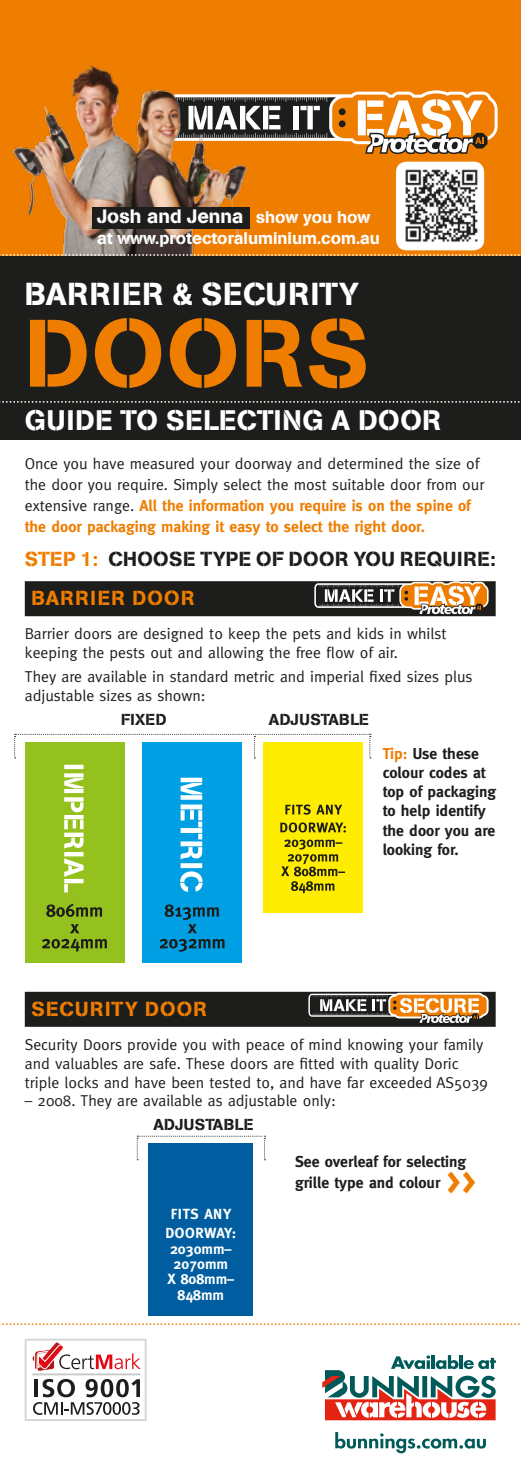
<style>
.page{position:relative;width:521px;height:1474px;background:#fff}
.page>*{position:absolute;margin:0;border:0;box-sizing:border-box;transform-origin:0 0}
.t1{font:94.5px "AG Book Stencil";letter-spacing:.02em;color:#ef7d00}
.t2{font:700 35px "Meta";color:#ef7d00}
.t3{font:31.5px "AG Book Stencil";letter-spacing:.04em;color:#fff}
.t4{font:28px "AG Book Stencil";letter-spacing:.02em;color:#fff}
.t5{font:20.12px/38.7px "AG Book Stencil";letter-spacing:.02em;color:#1d1d1b}
.t6{font:20.12px "AG Book Stencil";letter-spacing:.06em;color:#ef7d00}
.t7{font:19.25px "AG Book Stencil";color:#fff}
.t8{font:16.62px "AG Book Stencil";color:#fff}
.t9{font:15.75px/18.9px "Meta";color:#1d1d1b}
.t10{font:700 15.75px/19.2px "Meta";color:#1d1d1b}
.t11{font:15.75px "AG Book Stencil";letter-spacing:.02em;color:#1d1d1b}
.t12{font:700 14.7px/15.2px "Meta";color:#fff;text-align:center}
.t13{font:700 14.7px/18.7px "Meta";letter-spacing:.04em;color:#fff;text-align:center}
.s1{font-size:16.62px}
.s2{font-weight:700;color:#ef7d00}
.s3{color:#ef7d00}
</style>
<div class="page">
<div style="left:0;top:0;width:521px;height:258px;background:#ef7d00"></div>
<svg style="left:258px;top:90px;width:239px;height:64px"></svg>
<img style="left:13px;top:64px;width:245px;height:190px">
<div style="left:93px;top:207px;width:157px;height:22px;background:#1d1d1b"></div>
<img style="left:397px;top:163px;width:86px;height:86px">
<div style="left:393px;top:159px;width:94px;height:94px;border:3px solid #ef7d00;border-radius:12px"></div>
<div style="left:0;top:256px;width:521px;height:183px;background:#1d1d1b"></div>
<svg style="left:0;top:254px;width:520px;height:2px"></svg>
<svg style="left:0;top:401px;width:520px;height:2px"></svg>
<div style="left:25px;top:581px;width:471px;height:35px;background:#1d1d1b"></div>
<div style="left:25px;top:991px;width:471px;height:35px;background:#1d1d1b"></div>
<div style="left:25px;top:742px;width:99px;height:220px;background:#95c11f"></div>
<svg style="left:64px;top:764px;width:20px;height:128px"></svg>
<svg style="left:42px;top:924px;width:65px;height:27px"></svg>
<svg style="left:46px;top:903px;width:56px;height:14px"></svg>
<div style="left:142px;top:742px;width:100px;height:220px;background:#009fe3"></div>
<svg style="left:180px;top:777px;width:23px;height:115px"></svg>
<svg style="left:160px;top:904px;width:64px;height:47px"></svg>
<div style="left:263px;top:742px;width:100px;height:170px;background:#ffed00"></div>
<svg style="left:281px;top:839px;width:64px;height:54px"></svg>
<svg style="left:280px;top:822px;width:66px;height:10px"></svg>
<svg style="left:285px;top:804px;width:57px;height:10px"></svg>
<svg style="left:14px;top:734px;width:357px;height:24px"></svg>
<svg style="left:137px;top:1135px;width:128px;height:25px"></svg>
<div style="left:149px;top:1143px;width:104px;height:172px;background:#005d9f"></div>
<svg style="left:308px;top:992px;width:180px;height:31px"></svg>
<svg style="left:314px;top:581px;width:174px;height:34px"></svg>
<svg style="left:0;top:1323px;width:520px;height:1px"></svg>
<svg style="left:322px;top:1355px;width:174px;height:65px"></svg>
<svg style="left:335px;top:1432px;width:151px;height:21px"></svg>
<svg style="left:25px;top:1338px;width:122px;height:82px"></svg>
<p class="t7" style="left:97px;top:205px;width:275px">Josh and Jenna <span class="s1">show you how</span></p>
<p class="t8" style="left:97px;top:228px;width:284px">at www.protectoraluminium.com.au</p>
<h3 class="t3" style="left:25px;top:275px;width:336px">BARRIER &amp; SECURITY</h3>
<h1 class="t1" style="left:25px;top:297px;width:346px">DOORS</h1>
<h3 class="t4" style="left:25px;top:403px;width:418px">GUIDE TO SELECTING A DOOR</h3>
<p class="t9" style="left:25px;top:453px;width:461px;line-height:21px">Once you have measured your doorway and determined the size of the door you require. Simply select the most suitable door from our extensive range. <span class="s2">All the information you require is on the spine of the door packaging making it easy to select the right door.</span></p>
<p class="t5" style="left:31px;top:539px;width:466px;text-indent:-7px"><span class="s3">STEP 1:</span> CHOOSE TYPE OF DOOR YOU REQUIRE:<br><span class="s3">BARRIER DOOR</span></p>
<p class="t9" style="left:25px;top:624px;width:423px">Barrier doors are designed to keep the pets and kids in whilst keeping the pests out and allowing the free flow of air.</p>
<p class="t9" style="left:25px;top:666px;width:449px">They are available in standard metric and imperial fixed sizes plus adjustable sizes as shown:</p>
<p class="t11" style="left:121px;top:709px;width:47px">FIXED</p>
<p class="t11" style="left:269px;top:709px;width:101px">ADJUSTABLE</p>
<p class="t10" style="left:383px;top:743px;width:115px"><span class="s3">Tip:</span> Use these colour codes at top of packaging to help identify the door you are looking for.</p>
<p class="t6" style="left:31px;top:996px;width:177px">SECURITY DOOR</p>
<p class="t9" style="left:25px;top:1034px;width:464px">Security Doors provide you with peace of mind knowing your family and valuables are safe. These doors are fitted with quality Doric triple locks and have been tested to, and have far exceeded AS5039</p>
<p class="t9" style="left:25px;top:1091px;width:312px">– 2008. They are available as adjustable only:</p>
<p class="t11" style="left:153px;top:1115px;width:101px">ADJUSTABLE</p>
<p class="t13" style="left:165px;top:1204px;width:72px">FITS ANY<br>DOORWAY:</p>
<p class="t12" style="left:167px;top:1240px;width:68px">2030mm–<br>2070mm<br>X 808mm–<br>848mm</p>
<p class="t10" style="left:295px;top:1150px;width:173px;line-height:21px">See overleaf for selecting grille type and colour</p>
<h2 class="t2" style="left:446px;top:1160px;width:32px">&gt;&gt;</h2>
</div>
